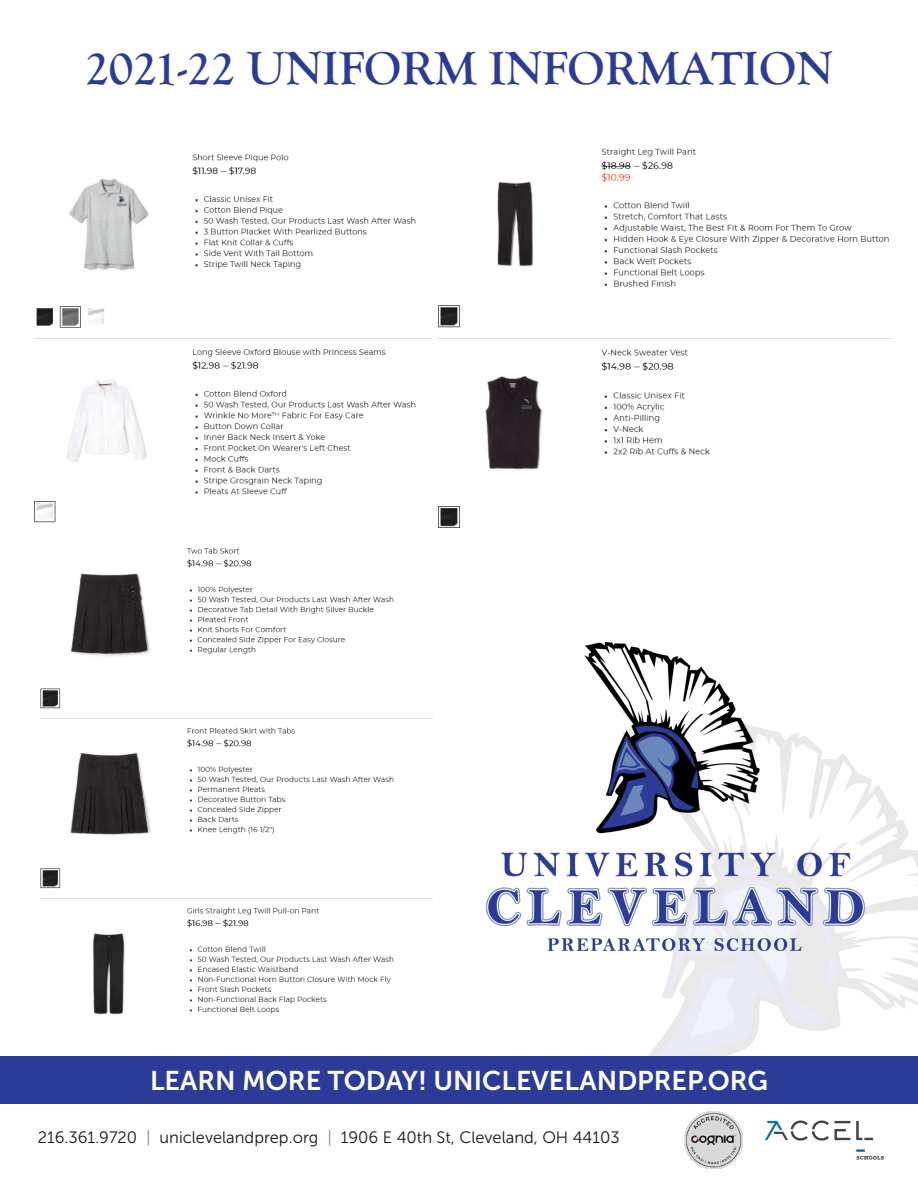
<style>
.page{position:relative;width:918px;height:1188px;background:#fff}
.page>*{position:absolute;margin:0;border:0;box-sizing:border-box;transform-origin:0 0}
.t1{font:700 48px "Goudy Old Style T";color:#2c3b97}
.t2{font:27px "Museo Sans 700";color:#fff}
.t3{font:16.5px "Museo Sans 300";color:#111820}
.s1{color:#6987b9}
</style>
<div class="page">
<svg style="left:635px;top:776px;width:283px;height:281px"></svg>
<div style="left:0;top:1057px;width:918px;height:47px;background:#2c3b97"></div>
<svg style="left:765px;top:1121px;width:108px;height:20px"></svg>
<svg style="left:856px;top:1149px;width:28px;height:11px"></svg>
<img style="left:684px;top:1111px;width:58px;height:58px">
<img style="left:34px;top:154px;width:398px;height:369px">
<img style="left:40px;top:547px;width:393px;height:468px">
<img style="left:437px;top:148px;width:455px;height:380px">
<img style="left:486px;top:642px;width:378px;height:308px">
<p class="t1" style="left:85px;top:41px;width:749px">2021-22 UNIFORM INFORMATION</p>
<p class="t2" style="left:150px;top:1065px;width:619px">LEARN MORE TODAY! UNICLEVELANDPREP.ORG</p>
<p class="t3" style="left:38px;top:1128px;width:583px">216.361.9720 <span class="s1">|</span> uniclevelandprep.org <span class="s1">|</span> 1906 E 40th St, Cleveland, OH 44103</p>
</div>
